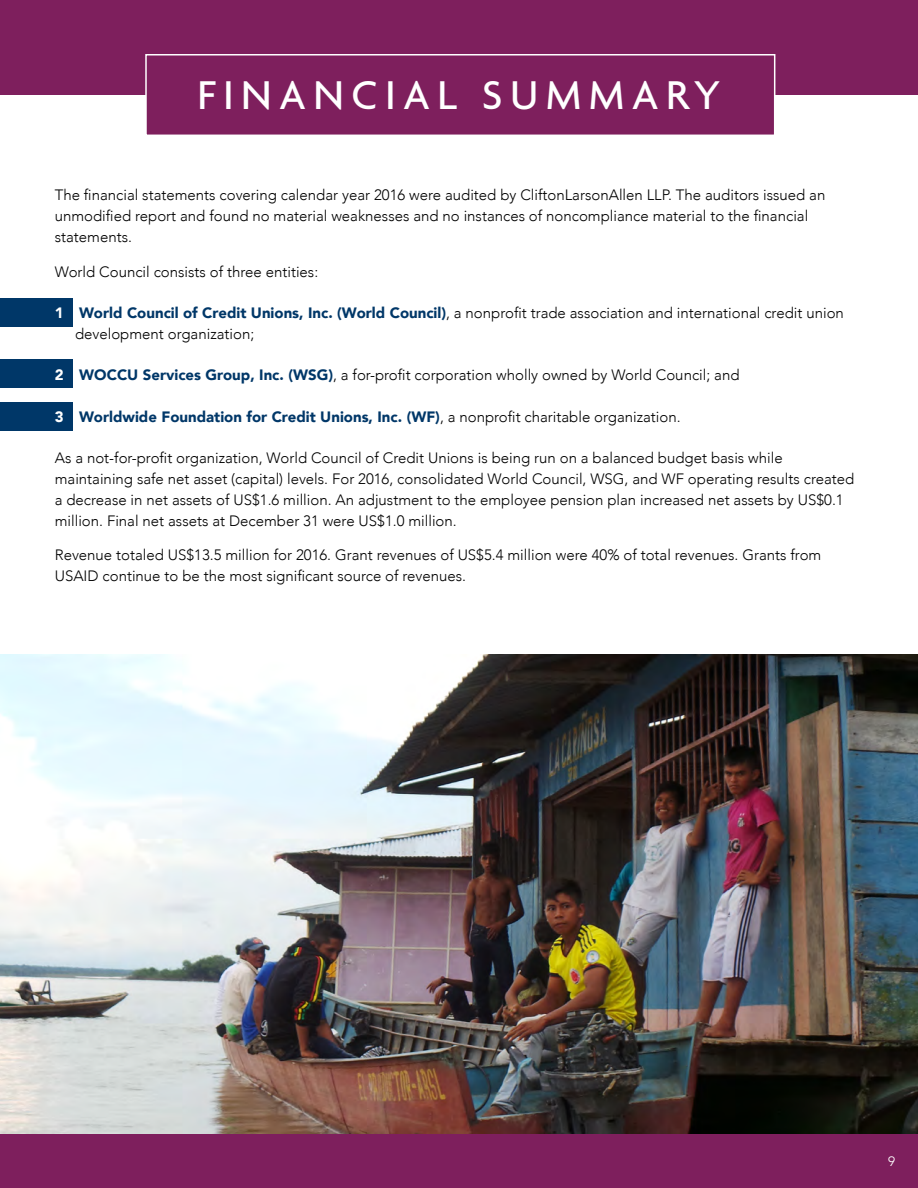
<style>
.page{position:relative;width:918px;height:1188px;background:#7e1f5d}
.page>*{position:absolute;margin:0;border:0;box-sizing:border-box;transform-origin:0 0}
.t1{font:500 43.5px "Agenda";letter-spacing:.17em;color:#fff}
.t2{font:300 15px/21px "Avenir";color:#000}
.t3{font:900 15px "Avenir";color:#003768}
.t4{font:300 13.5px "Avenir";color:#fff}
.s1{font-weight:900;color:#fff}
.s2{font-weight:900;color:#003768}
.s3{color:#fff}
.s4{font-weight:300;color:#000}
</style>
<div class="page">
<div style="left:0;top:95px;width:918px;height:1039px;background:#fff"></div>
<div style="left:0;top:298px;width:72px;height:28px;background:#003768"></div>
<div style="left:0;top:360px;width:72px;height:28px;background:#003768"></div>
<div style="left:0;top:402px;width:72px;height:28px;background:#003768"></div>
<div style="left:145px;top:54px;width:630px;height:82px;background:#7e1f5d;border:2px solid #fff"></div>
<img style="left:0;top:654px;width:918px;height:480px">
<h1 class="t1" style="left:197px;top:69px;width:525px">FINANCIAL SUMMARY</h1>
<p class="t2" style="left:55px;top:185px;width:772px">The financial statements covering calendar year 2016 were audited by CliftonLarsonAllen LLP. The auditors issued an unmodified report and found no material weaknesses and no instances of noncompliance material to the financial statements.</p>
<p class="t2" style="left:55px;top:261px;width:265px">World Council consists of three entities:</p>
<p class="t2" style="left:75px;top:303px;width:770px;text-indent:-20px"><span class="s1">1</span> <span class="s2">World Council of Credit Unions, Inc. (World Council)</span>, a nonprofit trade association and international credit union development organization;</p>
<p class="t3" style="left:55px;top:362px;width:63px"><span class="s3">2</span> WOCCU</p>
<p class="t2" style="left:143px;top:365px;width:598px"><span class="s2">Services Group, Inc. (WSG)</span>, a for-profit corporation wholly owned by World Council; and</p>
<p class="t3" style="left:55px;top:404px;width:627px"><span class="s3">3</span> Worldwide Foundation for Credit Unions, Inc. (WF)<span class="s4">, a nonprofit charitable organization.</span></p>
<p class="t2" style="left:55px;top:447px;width:801px">As a not-for-profit organization, World Council of Credit Unions is being run on a balanced budget basis while maintaining safe net asset (capital) levels. For 2016, consolidated World Council, WSG, and WF operating results created a decrease in net assets of US$1.6 million. An adjustment to the employee pension plan increased net assets by US$0.1 million. Final net assets at December 31 were US$1.0 million.</p>
<p class="t2" style="left:55px;top:545px;width:768px">Revenue totaled US$13.5 million for 2016. Grant revenues of US$5.4 million were 40% of total revenues. Grants from<br>USAID continue to be the most significant source of revenues.</p>
<p class="t4" style="left:888px;top:1154px;width:9px">9</p>
</div>
